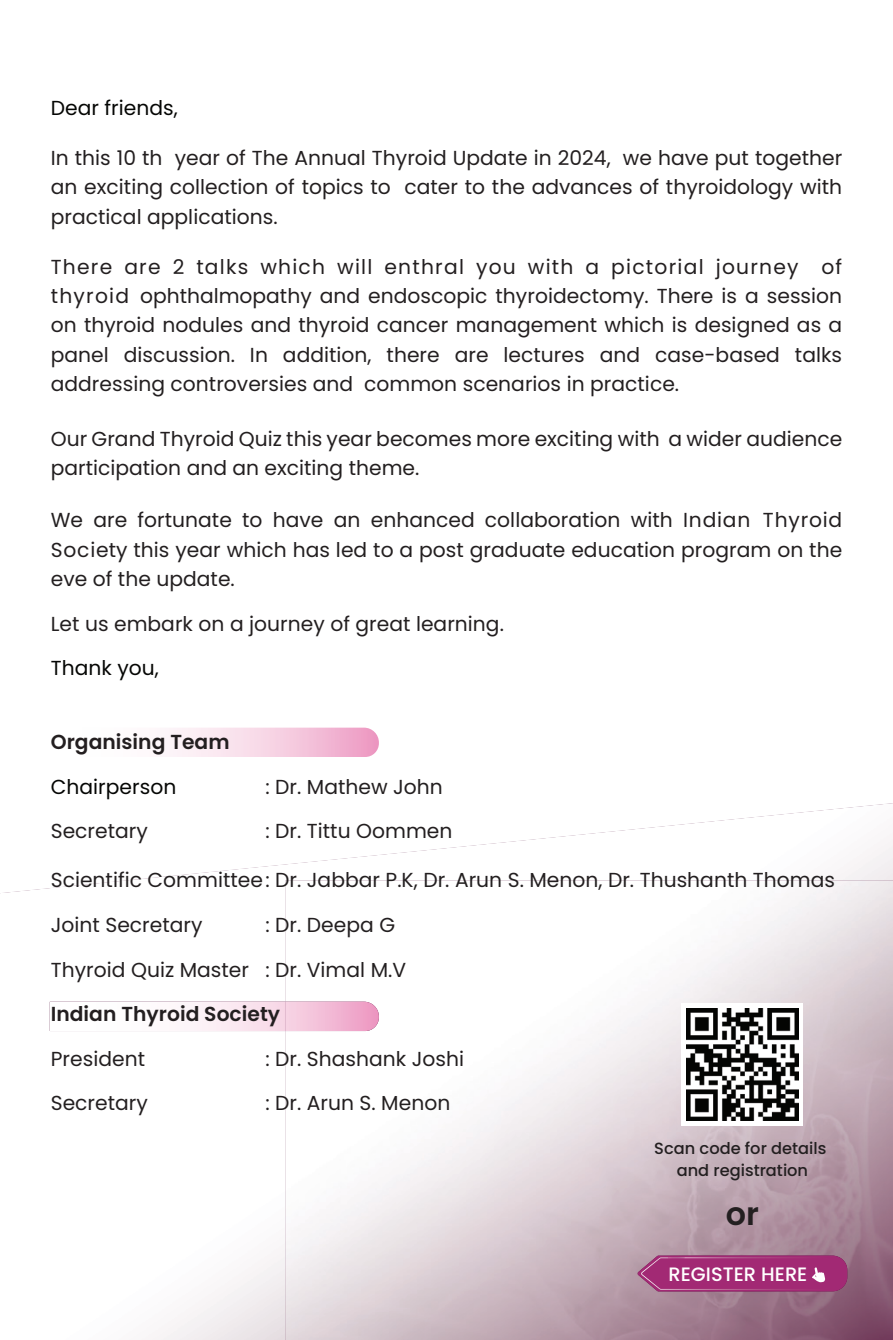
<style>
.page{position:relative;width:893px;height:1340px;background:#fff}
.page>*{position:absolute;margin:0;border:0;box-sizing:border-box;transform-origin:0 0}
.t1{font:600 31.72px "Poppins";color:#231f20}
.t2{font:20.25px/29.2px "Poppins";color:#231f20;text-align:justify}
.t3{font:600 20.25px "Poppins";color:#231f20}
.t4{font:20.25px "Poppins";color:#050604}
.t5{font:500 19.35px "Poppins";color:#fff}
.t6{font:500 16.2px/21.8px "Poppins";color:#231f20;text-align:center}
</style>
<div class="page">
<img style="left:0;top:803px;width:893px;height:536px">
<img style="left:285px;top:880px;width:608px;height:459px">
<img style="left:169px;top:727px;width:210px;height:30px">
<img style="left:50px;top:1001px;width:329px;height:30px">
<div style="left:682px;top:1003px;width:121px;height:122px;background:#fff"></div>
<img style="left:686px;top:1008px;width:113px;height:112px">
<svg style="left:637px;top:1255px;width:210px;height:36px;background:#a4367a"></svg>
<p class="t4" style="left:51px;top:96px;width:128px">Dear friends,</p>
<p class="t2" style="left:51px;top:143px;width:793px">In this 10 th year of The Annual Thyroid Update in 2024, we have put together an exciting collection of topics to cater to the advances of thyroidology with practical applications.</p>
<p class="t2" style="left:51px;top:252px;width:793px">There are 2 talks which will enthral you with a pictorial journey of thyroid ophthalmopathy and endoscopic thyroidectomy. There is a session on thyroid nodules and thyroid cancer management which is designed as a panel discussion. In addition, there are lectures and case-based talks addressing controversies and common scenarios in practice.</p>
<p class="t2" style="left:51px;top:424px;width:793px">Our Grand Thyroid Quiz this year becomes more exciting with a wider audience participation and an exciting theme.</p>
<p class="t2" style="left:51px;top:506px;width:793px">We are fortunate to have an enhanced collaboration with Indian Thyroid Society this year which has led to a post graduate education program on the eve of the update.</p>
<p class="t2" style="left:51px;top:609px;width:455px">Let us embark on a journey of great learning.</p>
<p class="t4" style="left:51px;top:656px;width:110px">Thank you,</p>
<p class="t3" style="left:51px;top:730px;width:180px">Organising Team</p>
<p class="t4" style="left:51px;top:775px;width:127px">Chairperson</p>
<p class="t2" style="left:265px;top:772px;width:179px">: Dr. Mathew John</p>
<p class="t2" style="left:51px;top:816px;width:99px">Secretary</p>
<p class="t2" style="left:265px;top:816px;width:189px">: Dr. Tittu Oommen</p>
<p class="t2" style="left:51px;top:858px;width:786px;line-height:44.6px">Scientific Committee : Dr. Jabbar P.K, Dr. Arun S. Menon, Dr. Thushanth Thomas<br>Joint Secretary</p>
<p class="t2" style="left:265px;top:910px;width:131px">: Dr. Deepa G</p>
<p class="t2" style="left:51px;top:954px;width:357px">Thyroid Quiz Master : Dr. Vimal M.V</p>
<p class="t3" style="left:51px;top:1002px;width:231px">Indian Thyroid Society</p>
<p class="t2" style="left:51px;top:1044px;width:96px">President</p>
<p class="t2" style="left:265px;top:1044px;width:200px">: Dr. Shashank Joshi</p>
<p class="t2" style="left:51px;top:1088px;width:99px">Secretary</p>
<p class="t2" style="left:265px;top:1088px;width:186px">: Dr. Arun S. Menon</p>
<p class="t6" style="left:654px;top:1137px;width:174px">Scan code for details and registration</p>
<h1 class="t1" style="left:726px;top:1195px;width:35px">or</h1>
<p class="t5" style="left:668px;top:1262px;width:141px">REGISTER HERE</p>
</div>
